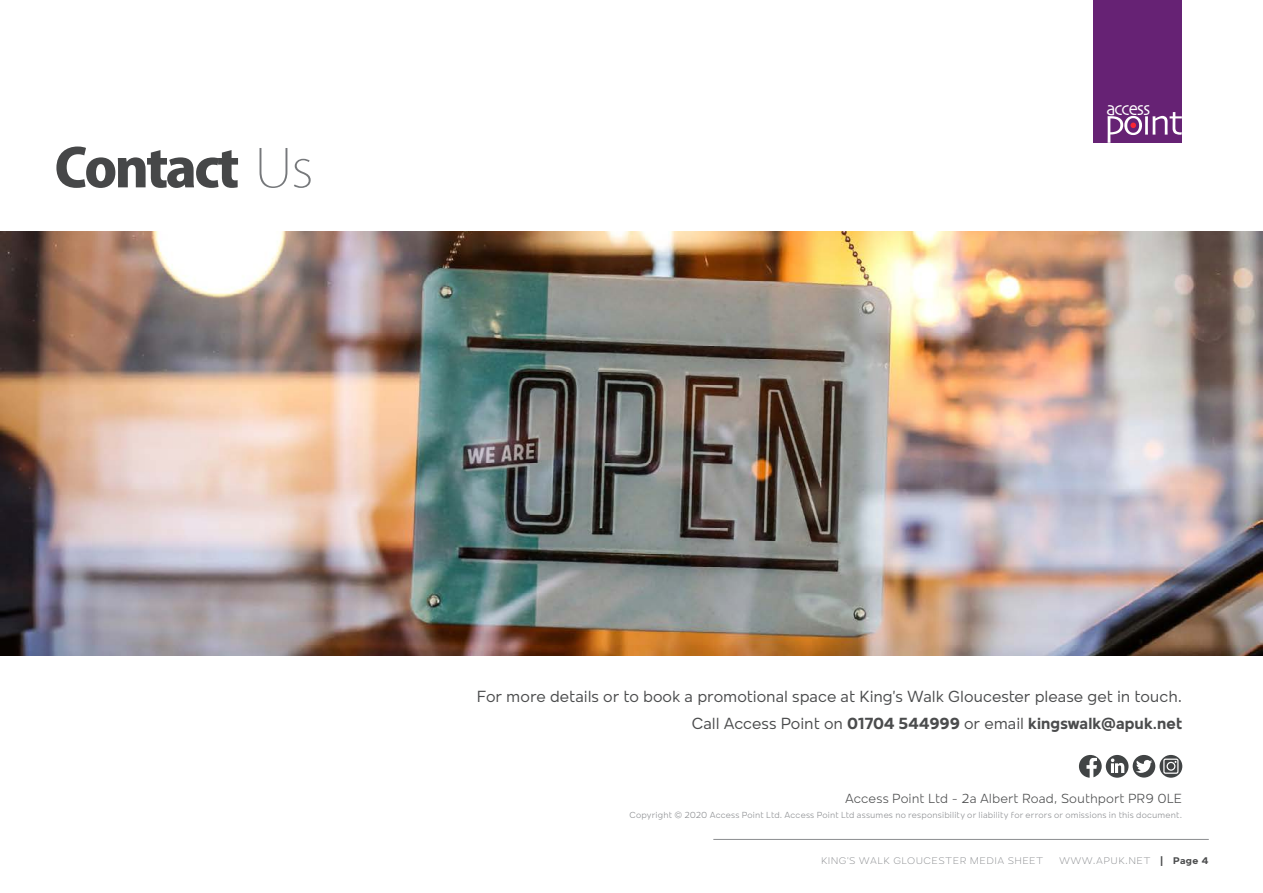
<style>
.page{position:relative;width:1263px;height:893px;background:#fff}
.page>*{position:absolute;margin:0;border:0;box-sizing:border-box;transform-origin:0 0}
.HEADING{font:800 52.2px "Koz Go Pr 6 N";letter-spacing:-.05em;color:#464748;scale:1.06 1}
.t1{font:19.65px "Skia";letter-spacing:-.06em;color:#fff;scale:.91 1}
.t2{font:16.5px "Mollen";letter-spacing:-.005em;color:#4b4c4d}
.SUB_HEADING{font:700 16.5px "Mollen";letter-spacing:.005em;color:#4b4c4d}
.SUB_HEADING-2{font:300 13.5px "Mollen";color:#4b4c4d}
.HEADING-2{font:300 9.9px "Mollen";letter-spacing:.04em;color:#8a8c8f;scale:1.06 1}
.SUB_HEADING-3{font:300 9px "Mollen";letter-spacing:.015em;color:#8a8c8f}
.s1{font-weight:200;color:#76787b}
.s2{font-weight:400}
.s3{font-weight:700;color:#4b4c4d}
</style>
<div class="page">
<div style="left:1093px;top:0;width:89px;height:143px;background:#662274"></div>
<svg style="left:1107px;top:112px;width:74px;height:31px"></svg>
<img style="left:0;top:232px;width:1263px;height:423px">
<hr style="left:713px;top:839px;width:496px;height:1px;background:#8a8c8f">
<div style="left:1159px;top:755px;width:23px;height:22px;background:#414445;border-radius:50%"></div>
<svg style="left:1163px;top:758px;width:16px;height:16px"></svg>
<svg style="left:1079px;top:755px;width:76px;height:22px"></svg>
<p class="HEADING" style="left:55px;top:139px;width:246px">Contact <span class="s1">Us</span></p>
<p class="t1" style="left:1106px;top:96px;width:50px">access</p>
<p class="t2" style="left:477px;top:687px;width:707px">For more details or to book a promotional space at King’s Walk Gloucester please get in touch.</p>
<p class="SUB_HEADING" style="left:692px;top:714px;width:492px"><span class="s2">Call Access Point on</span> 01704 544999 <span class="s2">or email</span> kingswalk@apuk.net</p>
<p class="SUB_HEADING-2" style="left:845px;top:791px;width:339px">Access Point Ltd - 2a Albert Road, Southport PR9 0LE</p>
<p class="SUB_HEADING-3" style="left:629px;top:810px;width:554px">Copyright © 2020 Access Point Ltd. Access Point Ltd assumes no responsibility or liability for errors or omissions in this document.</p>
<p class="HEADING-2" style="left:821px;top:855px;width:211px">KING’S WALK GLOUCESTER MEDIA SHEET</p>
<p class="HEADING-2" style="left:1059px;top:855px;width:143px">WWW.APUK.NET <span class="s3">| Page 4</span></p>
</div>
